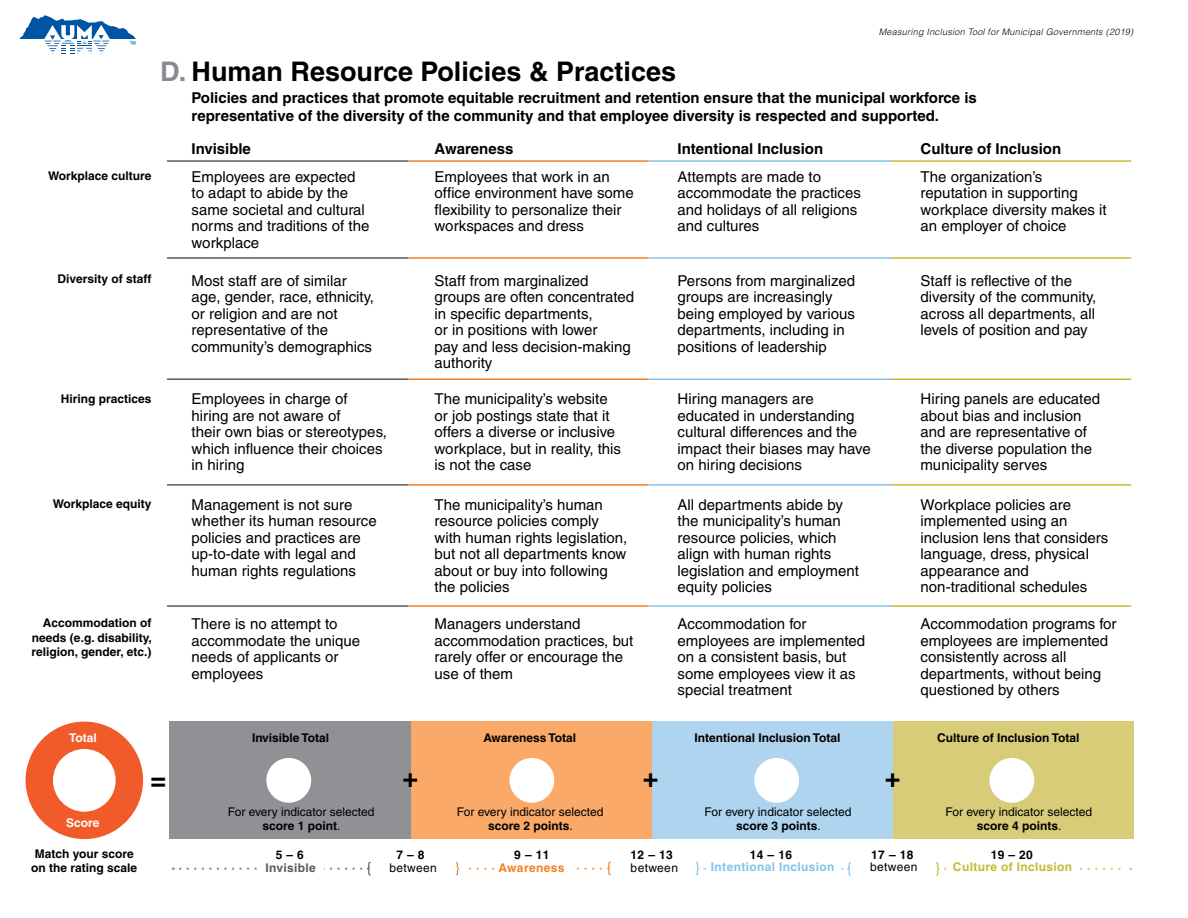
<style>
.page{position:relative;width:1188px;height:918px;background:#fff}
.page>*{position:absolute;margin:0;border:0;box-sizing:border-box;transform-origin:0 0}
.t1{font:700 27px "Helvetica";color:#000}
.t2{font:15px/16.5px "Helvetica";color:#000}
.t3{font:700 15px/18px "Helvetica";color:#000}
.t4{font:700 12px/14.4px "Helvetica";color:#000;text-align:justify}
.t5{font:12px/13.5px "Helvetica";color:#000;text-align:center}
.t6{font:12px "Helvetica";letter-spacing:.03em;color:#000}
.t7{font:700 12px "Helvetica";letter-spacing:.03em;color:#84c2ea}
.t8{font:700 12px "Helvetica";letter-spacing:.03em;color:#c8b930}
.t9{font:700 12px "Helvetica";color:#fff}
.t10{font:700 12px "Helvetica";letter-spacing:.03em;color:#58595b}
.t11{font:700 12px "Helvetica";letter-spacing:.03em;color:#f58020}
.t12{font:italic 300 9px "Helvetica LT Std";letter-spacing:.03em;color:#000}
.s1{color:#878a8f}
.s2{font-weight:700}
</style>
<div class="page">
<svg style="left:19px;top:15px;width:117px;height:39px"></svg>
<hr style="left:167px;top:605px;width:242px;height:2px;background:#58595b">
<hr style="left:409px;top:605px;width:240px;height:2px;background:#f58020">
<hr style="left:650px;top:605px;width:241px;height:2px;background:#84c2ea">
<hr style="left:891px;top:605px;width:240px;height:2px;background:#c8b930">
<hr style="left:167px;top:257px;width:242px;height:2px;background:#58595b">
<hr style="left:409px;top:257px;width:240px;height:2px;background:#f58020">
<hr style="left:650px;top:257px;width:241px;height:2px;background:#84c2ea">
<hr style="left:891px;top:257px;width:240px;height:2px;background:#c8b930">
<hr style="left:167px;top:160px;width:242px;height:2px;background:#58595b">
<hr style="left:409px;top:160px;width:240px;height:2px;background:#f58020">
<hr style="left:650px;top:160px;width:241px;height:2px;background:#84c2ea">
<hr style="left:891px;top:160px;width:240px;height:2px;background:#c8b930">
<hr style="left:167px;top:484px;width:242px;height:2px;background:#58595b">
<hr style="left:409px;top:484px;width:240px;height:2px;background:#f58020">
<hr style="left:650px;top:484px;width:241px;height:2px;background:#84c2ea">
<hr style="left:891px;top:484px;width:240px;height:2px;background:#c8b930">
<hr style="left:167px;top:378px;width:242px;height:2px;background:#58595b">
<hr style="left:409px;top:378px;width:240px;height:2px;background:#f58020">
<hr style="left:650px;top:378px;width:241px;height:2px;background:#84c2ea">
<hr style="left:891px;top:378px;width:240px;height:2px;background:#c8b930">
<div style="left:169px;top:722px;width:242px;height:117px;background:#8f9194"></div>
<div style="left:411px;top:722px;width:241px;height:117px;background:#faa968"></div>
<div style="left:652px;top:722px;width:241px;height:117px;background:#aed4f0"></div>
<div style="left:893px;top:722px;width:241px;height:117px;background:#d8cc79"></div>
<div style="left:26px;top:722px;width:117px;height:117px;background:#f15a29;border-radius:50%"></div>
<div style="left:53px;top:749px;width:63px;height:63px;background:#fff;border-radius:50%"></div>
<div style="left:266px;top:758px;width:45px;height:45px;background:#fff;border-radius:50%"></div>
<div style="left:509px;top:758px;width:45px;height:45px;background:#fff;border-radius:50%"></div>
<div style="left:754px;top:758px;width:45px;height:45px;background:#fff;border-radius:50%"></div>
<div style="left:989px;top:758px;width:45px;height:45px;background:#fff;border-radius:50%"></div>
<svg style="left:180px;top:862px;width:191px;height:13px"></svg>
<svg style="left:696px;top:862px;width:155px;height:14px"></svg>
<svg style="left:936px;top:862px;width:195px;height:14px"></svg>
<svg style="left:456px;top:862px;width:155px;height:13px"></svg>
<h1 class="t1" style="left:160px;top:55px;width:518px"><span class="s1">D.</span> Human Resource Policies &amp; Practices</h1>
<p class="t12" style="left:879px;top:26px;width:256px">Measuring Inclusion Tool for Municipal Governments (2019)</p>
<p class="t3" style="left:192px;top:89px;width:787px">Policies and practices that promote equitable recruitment and retention ensure that the municipal workforce is representative of the diversity of the community and that employee diversity is respected and supported.</p>
<p class="t4" style="left:48px;top:168px;width:105px">Workplace culture</p>
<p class="t4" style="left:58px;top:272px;width:95px">Diversity of staff</p>
<p class="t4" style="left:61px;top:392px;width:92px">Hiring practices</p>
<p class="t4" style="left:53px;top:496px;width:100px">Workplace equity</p>
<p class="t4" style="left:32px;top:616px;width:122px;text-indent:11px">Accommodation of needs (e.g. disability, religion, gender, etc.)</p>
<p class="t9" style="left:69px;top:731px;width:29px">Total</p>
<p class="t3" style="left:192px;top:140px;width:61px">Invisible</p>
<p class="t3" style="left:435px;top:140px;width:80px">Awareness</p>
<p class="t3" style="left:678px;top:140px;width:147px">Intentional Inclusion</p>
<p class="t3" style="left:921px;top:140px;width:142px">Culture of Inclusion</p>
<p class="t2" style="left:192px;top:168px;width:179px">Employees are expected to adapt to abide by the same societal and cultural norms and traditions of the workplace</p>
<p class="t2" style="left:192px;top:272px;width:184px">Most staff are of similar age, gender, race, ethnicity, or religion and are not representative of the community’s demographics</p>
<p class="t2" style="left:192px;top:391px;width:197px">Employees in charge of hiring are not aware of<br>their own bias or stereotypes, which influence their choices in hiring</p>
<p class="t2" style="left:192px;top:496px;width:187px">Management is not sure whether its human resource policies and practices are up-to-date with legal and human rights regulations</p>
<p class="t2" style="left:192px;top:616px;width:170px">There is no attempt to accommodate the unique needs of applicants or employees</p>
<p class="t4" style="left:252px;top:730px;width:79px">Invisible Total</p>
<p class="t2" style="left:435px;top:168px;width:201px">Employees that work in an office environment have some flexibility to personalize their workspaces and dress</p>
<p class="t2" style="left:435px;top:272px;width:201px">Staff from marginalized groups are often concentrated in specific departments,<br>or in positions with lower<br>pay and less decision-making authority</p>
<p class="t2" style="left:435px;top:391px;width:188px">The municipality’s website or job postings state that it offers a diverse or inclusive workplace, but in reality, this is not the case</p>
<p class="t2" style="left:435px;top:496px;width:194px">The municipality’s human resource policies comply with human rights legislation, but not all departments know about or buy into following the policies</p>
<p class="t2" style="left:435px;top:616px;width:200px">Managers understand accommodation practices, but rarely offer or encourage the use of them</p>
<p class="t4" style="left:483px;top:730px;width:94px">Awareness Total</p>
<p class="t2" style="left:678px;top:168px;width:185px">Attempts are made to accommodate the practices and holidays of all religions and cultures</p>
<p class="t2" style="left:678px;top:272px;width:179px">Persons from marginalized groups are increasingly being employed by various departments, including in positions of leadership</p>
<p class="t2" style="left:678px;top:391px;width:195px">Hiring managers are educated in understanding cultural differences and the impact their biases may have on hiring decisions</p>
<p class="t2" style="left:678px;top:496px;width:183px">All departments abide by the municipality’s human resource policies, which align with human rights legislation and employment equity policies</p>
<p class="t2" style="left:678px;top:616px;width:189px">Accommodation for employees are implemented on a consistent basis, but some employees view it as special treatment</p>
<p class="t4" style="left:694px;top:730px;width:148px">Intentional Inclusion Total</p>
<p class="t2" style="left:921px;top:168px;width:188px">The organization’s reputation in supporting workplace diversity makes it an employer of choice</p>
<p class="t2" style="left:921px;top:272px;width:177px">Staff is reflective of the diversity of the community, across all departments, all levels of position and pay</p>
<p class="t2" style="left:921px;top:391px;width:181px">Hiring panels are educated about bias and inclusion and are representative of the diverse population the municipality serves</p>
<p class="t2" style="left:921px;top:496px;width:189px">Workplace policies are implemented using an inclusion lens that considers language, dress, physical appearance and non-traditional schedules</p>
<p class="t2" style="left:921px;top:616px;width:197px">Accommodation programs for employees are implemented consistently across all departments, without being questioned by others</p>
<p class="t4" style="left:937px;top:730px;width:144px">Culture of Inclusion Total</p>
<p class="t9" style="left:66px;top:815px;width:35px">Score</p>
<p class="t4" style="left:31px;top:847px;width:108px;line-height:13.5px">Match your score on the rating scale</p>
<h1 class="t1" style="left:150px;top:763px;width:17px">=</h1>
<h1 class="t1" style="left:402px;top:762px;width:17px">+</h1>
<h1 class="t1" style="left:643px;top:762px;width:17px">+</h1>
<h1 class="t1" style="left:885px;top:762px;width:17px">+</h1>
<p class="t5" style="left:228px;top:806px;width:148px">For every indicator selected <span class="s2">score 1 point</span>.</p>
<p class="t5" style="left:457px;top:806px;width:148px">For every indicator selected <span class="s2">score 2 points</span>.</p>
<p class="t5" style="left:705px;top:806px;width:148px">For every indicator selected <span class="s2">score 3 points</span>.</p>
<p class="t5" style="left:945px;top:806px;width:148px">For every indicator selected <span class="s2">score 4 points</span>.</p>
<p class="t4" style="left:276px;top:847px;width:30px">5 – 6</p>
<p class="t4" style="left:396px;top:847px;width:30px">7 – 8</p>
<p class="t4" style="left:514px;top:847px;width:37px">9 – 11</p>
<p class="t4" style="left:631px;top:847px;width:44px">12 – 13</p>
<p class="t4" style="left:750px;top:847px;width:44px">14 – 16</p>
<p class="t4" style="left:871px;top:847px;width:44px">17 – 18</p>
<p class="t4" style="left:991px;top:847px;width:44px">19 – 20</p>
<p class="t10" style="left:266px;top:861px;width:52px">Invisible</p>
<p class="t6" style="left:389px;top:860px;width:49px">between</p>
<p class="t11" style="left:499px;top:861px;width:67px">Awareness</p>
<p class="t6" style="left:631px;top:861px;width:49px">between</p>
<p class="t7" style="left:711px;top:860px;width:125px">Intentional Inclusion</p>
<p class="t6" style="left:870px;top:860px;width:49px">between</p>
<p class="t8" style="left:953px;top:860px;width:121px">Culture of Inclusion</p>
</div>
